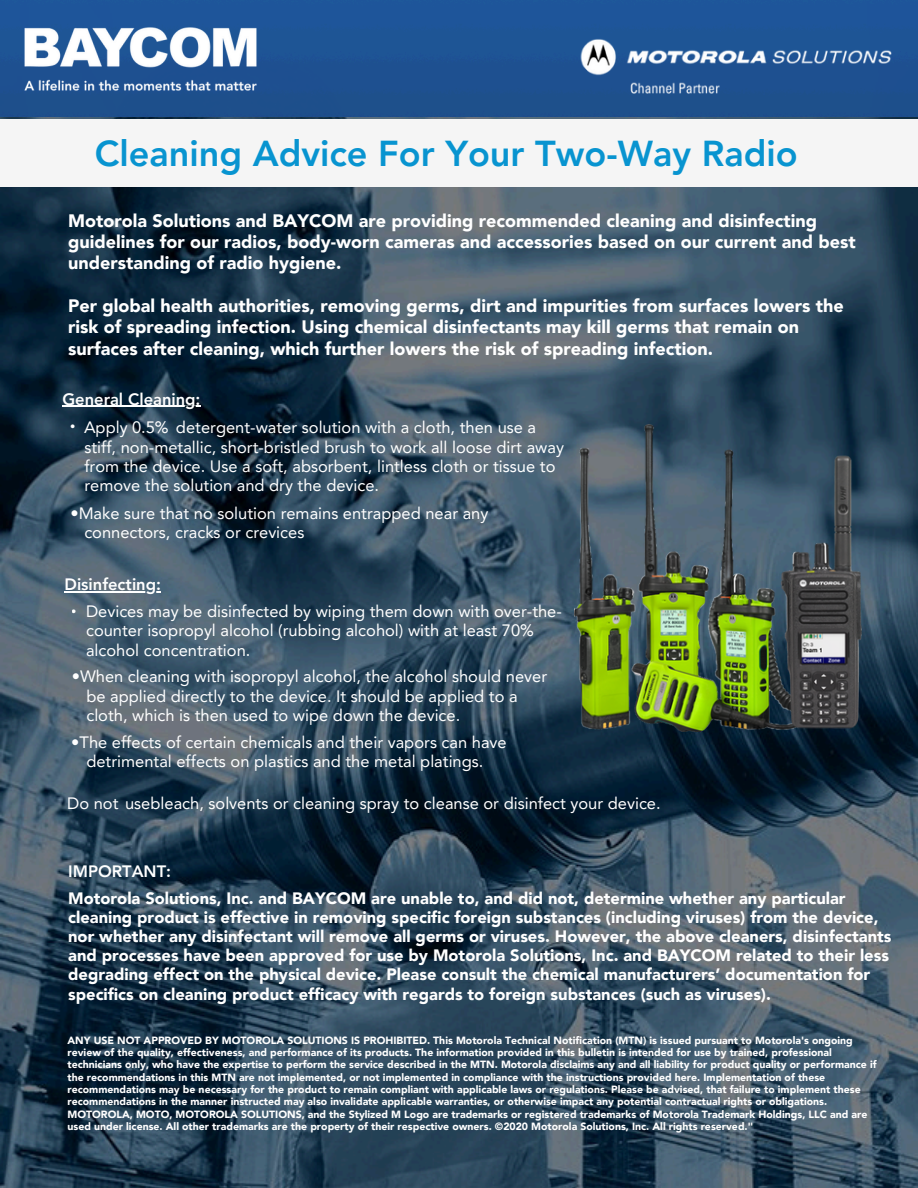
<style>
.page{position:relative;width:918px;height:1188px;background:#fff}
.page>*{position:absolute;margin:0;border:0;box-sizing:border-box;transform-origin:0 0}
.t1{font:800 36px "Avenir LT Pro";color:#0894d0}
.t2{font:900 18px/21.3px "Avenir LT Pro";color:#fff}
.t3{font:16.5px/19.2px "Avenir LT Pro";color:#fff}
.t4{font:900 16.5px/19.2px "Avenir LT Pro";color:#fff}
.t5{font:800 16.5px "Avenir LT Pro";color:#fff}
.t6{font:900 10.5px/12.3px "Avenir LT Pro";color:#fff}
.t7{font:10.5px "Avenir LT Pro";color:#fff}
.s1{font-weight:800}
</style>
<div class="page">
<img style="left:0;top:117px;width:918px;height:1071px">
<img style="left:575px;top:424px;width:258px;height:307px">
<img style="left:723px;top:440px;width:195px;height:302px">
<img style="left:280px;top:0;width:638px;height:117px">
<img style="left:0;top:0;width:280px;height:120px">
<img style="left:560px;top:18px;width:349px;height:93px">
<div style="left:0;top:120px;width:918px;height:66px;background:#f5f5f5"></div>
<hr style="left:65px;top:592px;width:96px;height:1px;background:#fff">
<hr style="left:62px;top:406px;width:139px;height:1px;background:#fff">
<p class="t1" style="left:95px;top:139px;width:704px">Cleaning Advice For Your Two-Way Radio</p>
<h3 class="t2" style="left:68px;top:211px;width:789px">Motorola Solutions and BAYCOM are providing recommended cleaning and disinfecting guidelines for our radios, body-worn cameras and accessories based on our current and best understanding of radio hygiene.</h3>
<h2 class="t2" style="left:68px;top:297px;width:777px">Per global health authorities, removing germs, dirt and impurities from surfaces lowers the risk of spreading infection. Using chemical disinfectants may kill germs that remain on surfaces after cleaning, which further lowers the risk of spreading infection.</h2>
<h3 class="t5" style="left:62px;top:392px;width:140px">General Cleaning:</h3>
<h4 class="t3" style="left:70px;top:419px;width:468px"><sup>•</sup> Apply 0.5% detergent-water solution with a cloth, then use a</h4>
<p class="t3" style="left:84px;top:439px;width:481px">stiff, non-metallic, short-bristled brush to work all loose dirt away from the device. Use a soft, absorbent, lintless cloth or tissue to remove the solution and dry the device.</p>
<h4 class="t3" style="left:70px;top:505px;width:419px">•Make sure that no solution remains entrapped near any</h4>
<h4 class="t3" style="left:84px;top:524px;width:222px">connectors, cracks or crevices</h4>
<h3 class="t5" style="left:65px;top:578px;width:98px">Disinfecting:</h3>
<p class="t7" style="left:72px;top:607px;width:7px">•</p>
<h4 class="t3" style="left:86px;top:603px;width:477px">Devices may be disinfected by wiping them down with over-the&shy;counter isopropyl alcohol (rubbing alcohol) with at least 70% alcohol concentration.</h4>
<h4 class="t3" style="left:72px;top:668px;width:477px">•When cleaning with isopropyl alcohol, the alcohol should never</h4>
<h4 class="t3" style="left:86px;top:688px;width:433px">be applied directly to the device. It should be applied to a cloth, which is then used to wipe down the device.</h4>
<p class="t3" style="left:71px;top:734px;width:437px">•The effects of certain chemicals and their vapors can have</p>
<p class="t3" style="left:86px;top:753px;width:399px">detrimental effects on plastics and the metal platings.</p>
<h4 class="t3" style="left:67px;top:795px;width:595px">Do not usebleach, solvents or cleaning spray to cleanse or disinfect your device.</h4>
<h4 class="t4" style="left:68px;top:859px;width:779px;line-height:27px"><span class="s1">IMPORTANT:<br></span>Motorola Solutions, Inc. and BAYCOM are unable to, and did not, determine whether any particular</h4>
<h4 class="t4" style="left:68px;top:909px;width:825px">cleaning product is effective in removing specific foreign substances (including viruses) from the device, nor whether any disinfectant will remove all germs or viruses. However, the above cleaners, disinfectants and processes have been approved for use by Motorola Solutions, Inc. and BAYCOM related to their less degrading effect on the physical device. Please consult the chemical manufacturers’ documentation for specifics on cleaning product efficacy with regards to foreign substances (such as viruses).</h4>
<h4 class="t6" style="left:68px;top:1035px;width:811px">ANY USE NOT APPROVED BY MOTOROLA SOLUTIONS IS PROHIBITED. This Motorola Technical Notification (MTN) is issued pursuant to Motorola's ongoing review of the quality, effectiveness, and performance of its products. The information provided in this bulletin is intended for use by trained, professional technicians only, who have the expertise to perform the service described in the MTN. Motorola disclaims any and all liability for product quality or performance if the recommendations in this MTN are not implemented, or not implemented in compliance with the instructions provided here. Implementation of these recommendations may be necessary for the product to remain compliant with applicable laws or regulations. Please be advised, that failure to implement these recommendations in the manner instructed may also invalidate applicable warranties, or otherwise impact any potential contractual rights or obligations.<br>MOTOROLA, MOTO, MOTOROLA SOLUTIONS, and the Stylized M Logo are trademarks or registered trademarks of Motorola Trademark Holdings, LLC and are used under license. All other trademarks are the property of their respective owners. ©2020 Motorola Solutions, Inc. All rights reserved."</h4>
</div>
